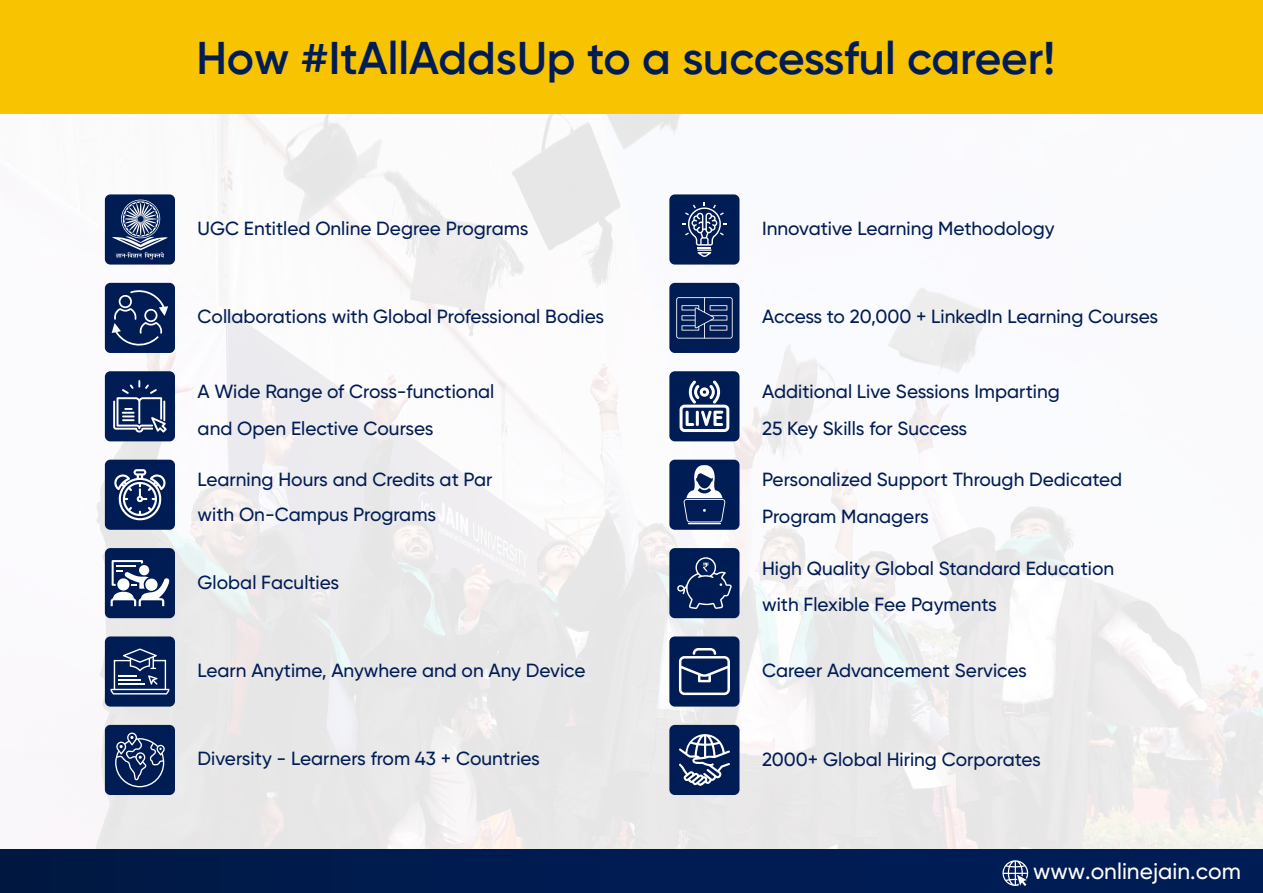
<style>
.page{position:relative;width:1263px;height:893px;background:#fff}
.page>*{position:absolute;margin:0;border:0;box-sizing:border-box;transform-origin:0 0}
.t1{font:600 45.75px "Gilroy";color:#001c54}
.t2{font:500 22.65px "Gilroy";color:#fff}
.t3{font:500 19.05px/36.6px "Gilroy";color:#001c54}
</style>
<div class="page">
<img style="left:0;top:113px;width:1263px;height:737px">
<div style="left:105px;top:194px;width:70px;height:71px;background:#001c54;border-radius:5px"></div>
<svg style="left:112px;top:199px;width:55px;height:60px"></svg>
<div style="left:105px;top:636px;width:70px;height:71px;background:#001c54;border-radius:5px"></div>
<svg style="left:111px;top:648px;width:58px;height:46px"></svg>
<div style="left:105px;top:725px;width:70px;height:70px;background:#001c54;border-radius:5px"></div>
<svg style="left:115px;top:732px;width:50px;height:55px"></svg>
<div style="left:105px;top:283px;width:70px;height:70px;background:#001c54;border-radius:5px"></div>
<svg style="left:112px;top:290px;width:56px;height:56px"></svg>
<div style="left:105px;top:371px;width:70px;height:70px;background:#001c54;border-radius:5px"></div>
<svg style="left:113px;top:380px;width:54px;height:53px"></svg>
<div style="left:105px;top:460px;width:70px;height:70px;background:#001c54;border-radius:5px"></div>
<svg style="left:114px;top:469px;width:52px;height:51px"></svg>
<div style="left:105px;top:548px;width:70px;height:70px;background:#001c54;border-radius:5px"></div>
<svg style="left:110px;top:560px;width:59px;height:46px"></svg>
<div style="left:669px;top:194px;width:70px;height:71px;background:#001c54;border-radius:5px"></div>
<svg style="left:682px;top:202px;width:44px;height:55px"></svg>
<div style="left:669px;top:283px;width:70px;height:70px;background:#001c54;border-radius:5px"></div>
<svg style="left:676px;top:297px;width:57px;height:42px"></svg>
<div style="left:669px;top:371px;width:70px;height:70px;background:#001c54;border-radius:5px"></div>
<svg style="left:679px;top:380px;width:50px;height:52px"></svg>
<div style="left:669px;top:460px;width:70px;height:70px;background:#001c54;border-radius:5px"></div>
<svg style="left:684px;top:465px;width:41px;height:59px"></svg>
<div style="left:669px;top:548px;width:70px;height:70px;background:#001c54;border-radius:5px"></div>
<svg style="left:677px;top:557px;width:55px;height:52px"></svg>
<div style="left:669px;top:636px;width:70px;height:71px;background:#001c54;border-radius:5px"></div>
<svg style="left:679px;top:648px;width:51px;height:47px"></svg>
<div style="left:669px;top:725px;width:70px;height:70px;background:#001c54;border-radius:5px"></div>
<svg style="left:679px;top:734px;width:51px;height:52px"></svg>
<div style="left:0;top:0;width:1263px;height:113px;background:#f8c300"></div>
<div style="left:0;top:850px;width:1263px;height:43px;background:linear-gradient(to right,#001946,#001d58)"></div>
<svg style="left:1002px;top:860px;width:26px;height:26px"></svg>
<h1 class="t1" style="left:196px;top:29px;width:860px">How #ItAllAddsUp to a successful career!</h1>
<p class="t3" style="left:198px;top:210px;width:332px">UGC Entitled Online Degree Programs</p>
<p class="t3" style="left:762px;top:210px;width:294px">Innovative Learning Methodology</p>
<p class="t3" style="left:198px;top:298px;width:408px">Collaborations with Global Professional Bodies</p>
<p class="t3" style="left:762px;top:298px;width:397px">Access to 20,000 + LinkedIn Learning Courses</p>
<p class="t3" style="left:198px;top:373px;width:298px">A Wide Range of Cross-functional and Open Elective Courses</p>
<p class="t3" style="left:198px;top:462px;width:296px;line-height:34.5px">Learning Hours and Credits at Par with On-Campus Programs</p>
<p class="t3" style="left:198px;top:563px;width:143px">Global Faculties</p>
<p class="t3" style="left:762px;top:373px;width:299px">Additional Live Sessions Imparting<br>25 Key Skills for Success</p>
<p class="t3" style="left:762px;top:461px;width:362px">Personalized Support Through Dedicated<br>Program Managers</p>
<p class="t3" style="left:762px;top:550px;width:354px">High Quality Global Standard Education with Flexible Fee Payments</p>
<p class="t3" style="left:198px;top:652px;width:390px">Learn Anytime, Anywhere and on Any Device</p>
<p class="t3" style="left:762px;top:652px;width:266px">Career Advancement Services</p>
<p class="t3" style="left:198px;top:740px;width:344px">Diversity - Learners from 43 + Countries</p>
<p class="t3" style="left:762px;top:740px;width:280px">2000+ Global Hiring Corporates</p>
<p class="t2" style="left:1033px;top:857px;width:209px">www.onlinejain.com</p>
</div>
